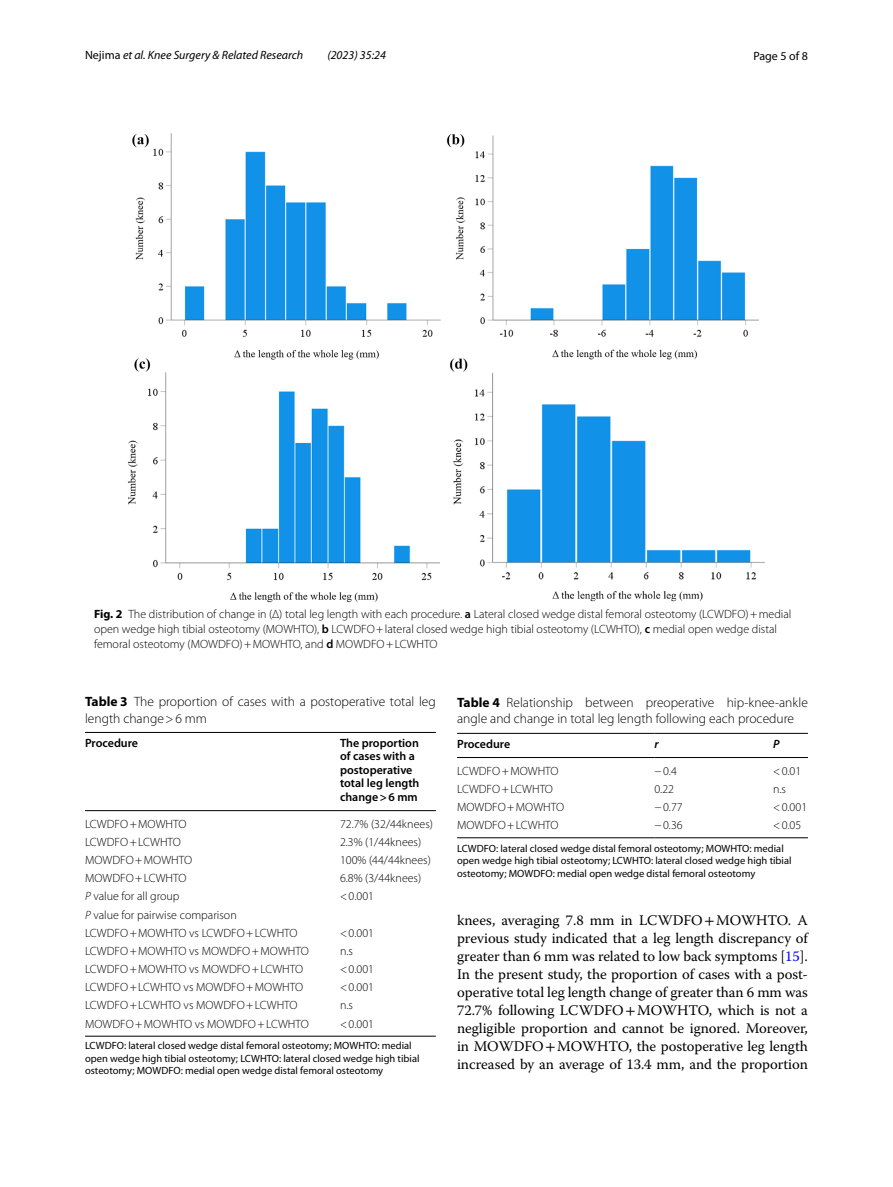
<style>
.page{position:relative;width:893px;height:1187px;background:#fff}
.page>*{position:absolute;margin:0;border:0;box-sizing:border-box;transform-origin:0 0}
.t1{font:14.7px/18px "Warnock Pro";letter-spacing:-.005em;color:#000;text-align:justify}
.t2{font:300 13.5px/16.5px "Myriad Pro";color:#000}
.t3{font:300 12px/15px "Myriad Pro";color:#000}
.t4{font:600 12px/13.5px "Myriad Pro";color:#000}
.t5{font:italic 12px "Myriad Pro";color:#000}
.t6{font:12px "Myriad Pro";color:#000}
.t7{font:italic 600 12px "Myriad Pro";color:#000}
.t8{font:10.5px/12.8px "Myriad Pro";color:#000}
.s1{font-style:normal}
.s2{font-weight:700}
.s3{font-weight:600}
.s4{font-style:italic}
.s5{font-family:"STIX"}
.s6{color:#00f}
</style>
<div class="page">
<img style="left:128px;top:133px;width:637px;height:469px">
<hr style="left:85px;top:732px;width:255px;height:1px;background:#000">
<hr style="left:85px;top:810px;width:255px;height:1px;background:#000">
<hr style="left:340px;top:732px;width:96px;height:1px;background:#000">
<hr style="left:340px;top:810px;width:96px;height:1px;background:#000">
<hr style="left:85px;top:1035px;width:255px;height:1px;background:#000">
<hr style="left:340px;top:1035px;width:96px;height:1px;background:#000">
<hr style="left:457px;top:733px;width:197px;height:1px;background:#000">
<hr style="left:457px;top:757px;width:197px;height:1px;background:#000">
<hr style="left:654px;top:733px;width:119px;height:1px;background:#000">
<hr style="left:654px;top:757px;width:119px;height:1px;background:#000">
<hr style="left:773px;top:733px;width:35px;height:1px;background:#000">
<hr style="left:773px;top:757px;width:35px;height:1px;background:#000">
<hr style="left:457px;top:837px;width:197px;height:1px;background:#000">
<hr style="left:654px;top:837px;width:119px;height:1px;background:#000">
<hr style="left:773px;top:837px;width:35px;height:1px;background:#000">
<p class="t5" style="left:85px;top:48px;width:220px"><span class="s1">Nejima</span> et al. Knee Surgery &amp; Related Research</p>
<p class="t5" style="left:327px;top:48px;width:60px">(2023) 35:24</p>
<p class="t6" style="left:753px;top:48px;width:56px">Page 5 of 8</p>
<p class="t3" style="left:94px;top:606px;width:699px"><span class="s2">Fig. 2</span> The distribution of change in (Δ) total leg length with each procedure. <span class="s3">a</span> Lateral closed wedge distal femoral osteotomy (LCWDFO)+medial open wedge high tibial osteotomy (MOWHTO), <span class="s3">b</span> LCWDFO+lateral closed wedge high tibial osteotomy (LCWHTO), <span class="s3">c</span> medial open wedge distal femoral osteotomy (MOWDFO)+MOWHTO, and <span class="s3">d</span> MOWDFO+LCWHTO</p>
<p class="t2" style="left:85px;top:693px;width:352px"><span class="s2">Table 3</span> The proportion of cases with a postoperative total leg length change&gt;6 mm</p>
<p class="t4" style="left:85px;top:735px;width:55px">Procedure</p>
<p class="t4" style="left:340px;top:735px;width:81px">The proportion of cases with a postoperative total leg length change&gt;6 mm</p>
<p class="t3" style="left:85px;top:816px;width:103px">LCWDFO+MOWHTO</p>
<p class="t3" style="left:340px;top:816px;width:95px">72.7% (32/44knees)</p>
<p class="t3" style="left:85px;top:834px;width:97px">LCWDFO+LCWHTO</p>
<p class="t3" style="left:340px;top:834px;width:83px">2.3% (1/44knees)</p>
<p class="t3" style="left:85px;top:852px;width:109px">MOWDFO+MOWHTO</p>
<p class="t3" style="left:340px;top:852px;width:92px">100% (44/44knees)</p>
<p class="t3" style="left:85px;top:870px;width:103px">MOWDFO+LCWHTO</p>
<p class="t3" style="left:340px;top:870px;width:83px">6.8% (3/44knees)</p>
<p class="t3" style="left:85px;top:889px;width:96px"><span class="s4">P</span> value for all group</p>
<p class="t3" style="left:340px;top:889px;width:36px">&lt;0.001</p>
<p class="t3" style="left:85px;top:905px;width:214px;line-height:18.1px"><span class="s4">P</span> value for pairwise comparison<br>LCWDFO+MOWHTO vs LCWDFO+LCWHTO</p>
<p class="t3" style="left:340px;top:925px;width:36px">&lt;0.001</p>
<p class="t3" style="left:85px;top:943px;width:225px">LCWDFO+MOWHTO vs MOWDFO+MOWHTO</p>
<p class="t3" style="left:340px;top:943px;width:14px">n.s</p>
<p class="t3" style="left:85px;top:961px;width:220px">LCWDFO+MOWHTO vs MOWDFO+LCWHTO</p>
<p class="t3" style="left:340px;top:961px;width:36px">&lt;0.001</p>
<p class="t3" style="left:85px;top:979px;width:220px">LCWDFO+LCWHTO vs MOWDFO+MOWHTO</p>
<p class="t3" style="left:340px;top:979px;width:36px">&lt;0.001</p>
<p class="t3" style="left:85px;top:997px;width:214px">LCWDFO+LCWHTO vs MOWDFO+LCWHTO</p>
<p class="t3" style="left:340px;top:997px;width:14px">n.s</p>
<p class="t3" style="left:85px;top:1016px;width:225px">MOWDFO+MOWHTO vs MOWDFO+LCWHTO</p>
<p class="t3" style="left:340px;top:1016px;width:36px">&lt;0.001</p>
<p class="t8" style="left:85px;top:1038px;width:336px">LCWDFO: lateral closed wedge distal femoral osteotomy; MOWHTO: medial open wedge high tibial osteotomy; LCWHTO: lateral closed wedge high tibial osteotomy; MOWDFO: medial open wedge distal femoral osteotomy</p>
<p class="t2" style="left:457px;top:694px;width:352px"><span class="s2">Table 4</span> Relationship between preoperative hip-knee-ankle angle and change in total leg length following each procedure</p>
<p class="t4" style="left:457px;top:736px;width:55px">Procedure</p>
<p class="t7" style="left:654px;top:736px;width:6px">r</p>
<p class="t7" style="left:773px;top:736px;width:8px">P</p>
<p class="t3" style="left:457px;top:763px;width:103px">LCWDFO+MOWHTO</p>
<p class="t3" style="left:654px;top:763px;width:24px">−0.4</p>
<p class="t3" style="left:773px;top:763px;width:30px">&lt;0.01</p>
<p class="t3" style="left:457px;top:781px;width:97px">LCWDFO+LCWHTO</p>
<p class="t3" style="left:654px;top:781px;width:21px">0.22</p>
<p class="t3" style="left:773px;top:781px;width:14px">n.s</p>
<p class="t3" style="left:457px;top:799px;width:109px">MOWDFO+MOWHTO</p>
<p class="t3" style="left:654px;top:799px;width:30px">−0.77</p>
<p class="t3" style="left:773px;top:799px;width:36px">&lt;0.001</p>
<p class="t3" style="left:457px;top:817px;width:103px">MOWDFO+LCWHTO</p>
<p class="t3" style="left:654px;top:817px;width:30px">−0.36</p>
<p class="t3" style="left:773px;top:817px;width:30px">&lt;0.05</p>
<p class="t8" style="left:457px;top:841px;width:336px">LCWDFO: lateral closed wedge distal femoral osteotomy; MOWHTO: medial open wedge high tibial osteotomy; LCWHTO: lateral closed wedge high tibial osteotomy; MOWDFO: medial open wedge distal femoral osteotomy</p>
<p class="t1" style="left:457px;top:911px;width:352px">knees, averaging 7.8 mm in LCWDFO<span class="s5">+</span>MOWHTO. A previous study indicated that a leg length discrepancy of greater than 6 mm was related to low back symptoms [<span class="s6">15</span>].<br>In the present study, the proportion of cases with a post&shy;operative total leg length change of greater than 6 mm was 72.7% following LCWDFO<span class="s5">+</span>MOWHTO, which is not a negligible proportion and cannot be ignored. Moreover, in MOWDFO<span class="s5">+</span>MOWHTO, the postoperative leg length increased by an average of 13.4 mm, and the proportion</p>
</div>
